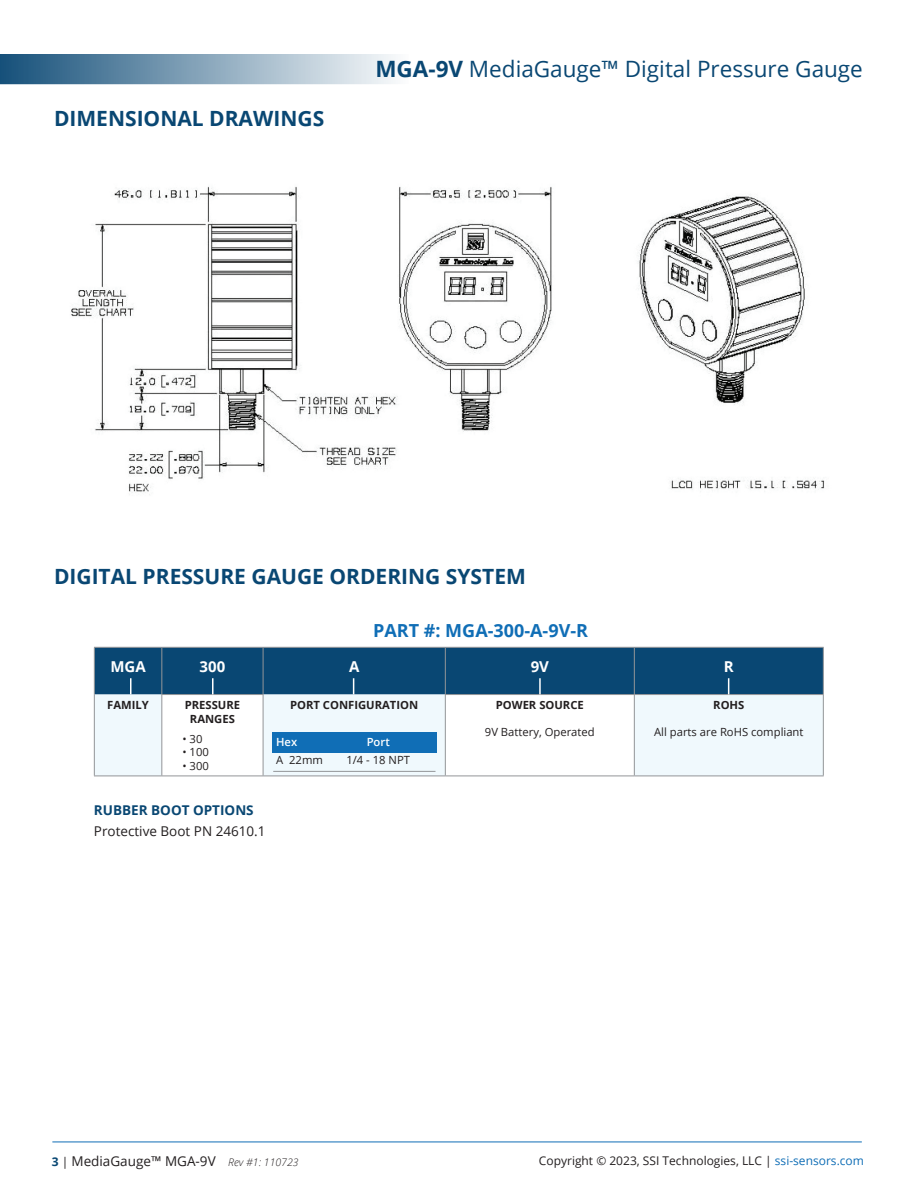
<style>
.page{position:relative;width:918px;height:1188px;background:#fff}
.page>*{position:absolute;margin:0;border:0;box-sizing:border-box;transform-origin:0 0}
.Page_Header{font:22.5px "Open Sans";color:#094773}
.t1{font:700 21px "Open Sans";color:#094773}
.t2{font:700 18px "Open Sans";color:#106eb6}
.t3{font:700 15px "Open Sans";color:#fff}
.t4{font:13.5px "Open Sans";color:#231f20}
.t5{font:700 13.5px "Open Sans";color:#094773}
.t6{font:12px "Open Sans";color:#231f20}
.t7{font:11.25px "Open Sans";color:#231f20}
.t8{font:700 11.25px/13.5px "Open Sans";color:#231f20;text-align:center}
.t9{font:600 11.25px "Open Sans";color:#fff}
.s1{font-weight:700}
.s2{font-weight:700;font-size:12px;color:#094773}
.s3{font-size:12px}
.s4{font-weight:300;font-style:italic;font-size:10.5px}
.s5{color:#106eb6}
</style>
<div class="page">
<hr style="left:52px;top:1142px;width:810px;height:1px;background:#106eb6">
<img style="left:71px;top:186px;width:754px;height:309px">
<svg style="left:0;top:54px;width:395px;height:30px;background:#84a3b9"></svg>
<svg style="left:95px;top:695px;width:728px;height:81px;fill:#f0f9fd"></svg>
<hr style="left:94px;top:695px;width:1px;height:81px;background:#939598">
<hr style="left:94px;top:776px;width:68px;height:1px;background:#939598">
<hr style="left:263px;top:776px;width:182px;height:1px;background:#939598">
<hr style="left:634px;top:647px;width:190px;height:1px;background:#939598">
<hr style="left:823px;top:648px;width:1px;height:46px;background:#939598">
<hr style="left:445px;top:695px;width:1px;height:81px;background:#939598">
<hr style="left:634px;top:694px;width:190px;height:1px;background:#939598">
<hr style="left:634px;top:695px;width:1px;height:81px;background:#939598">
<hr style="left:823px;top:695px;width:1px;height:81px;background:#939598">
<hr style="left:445px;top:776px;width:189px;height:1px;background:#939598">
<hr style="left:634px;top:776px;width:190px;height:1px;background:#939598">
<hr style="left:161px;top:695px;width:1px;height:81px;background:#939598">
<hr style="left:263px;top:695px;width:1px;height:81px;background:#939598">
<hr style="left:162px;top:776px;width:101px;height:1px;background:#939598">
<div style="left:272px;top:732px;width:165px;height:21px;background:#106eb6"></div>
<hr style="left:273px;top:771px;width:163px;height:1px;background:#939598">
<div style="left:94px;top:647px;width:729px;height:48px;background:#094773"></div>
<p class="t1" style="left:54px;top:104px;width:272px">DIMENSIONAL DRAWINGS</p>
<p class="Page_Header" style="left:375px;top:54px;width:489px"><span class="s1">MGA-9V</span> MediaGauge™ Digital Pressure Gauge</p>
<p class="t1" style="left:54px;top:562px;width:473px">DIGITAL PRESSURE GAUGE ORDERING SYSTEM</p>
<p class="t2" style="left:373px;top:618px;width:216px">PART #: MGA-300-A-9V-R</p>
<p class="t3" style="left:110px;top:656px;width:37px">MGA</p>
<p class="t3" style="left:200px;top:656px;width:27px">300</p>
<p class="t3" style="left:349px;top:656px;width:12px">A</p>
<p class="t3" style="left:531px;top:656px;width:20px">9V</p>
<p class="t3" style="left:724px;top:656px;width:11px">R</p>
<p class="t8" style="left:107px;top:698px;width:43px">FAMILY</p>
<p class="t8" style="left:185px;top:698px;width:57px">PRESSURE<br>RANGES</p>
<p class="t7" style="left:182px;top:731px;width:22px">• 30</p>
<p class="t7" style="left:182px;top:745px;width:28px">• 100</p>
<p class="t7" style="left:182px;top:758px;width:28px">• 300</p>
<p class="t8" style="left:290px;top:698px;width:130px">PORT CONFIGURATION</p>
<p class="t8" style="left:496px;top:698px;width:90px">POWER SOURCE</p>
<p class="t7" style="left:485px;top:724px;width:111px">9V Battery, Operated</p>
<p class="t8" style="left:713px;top:698px;width:33px">ROHS</p>
<p class="t7" style="left:654px;top:724px;width:151px">All parts are RoHS compliant</p>
<p class="t9" style="left:276px;top:734px;width:23px">Hex</p>
<p class="t9" style="left:367px;top:734px;width:25px">Port</p>
<p class="t7" style="left:276px;top:752px;width:48px">A 22mm</p>
<p class="t7" style="left:346px;top:752px;width:65px">1/4 - 18 NPT</p>
<p class="t5" style="left:94px;top:801px;width:161px">RUBBER BOOT OPTIONS</p>
<p class="t4" style="left:94px;top:822px;width:173px">Protective Boot PN 24610.1</p>
<p class="t4" style="left:52px;top:1152px;width:248px"><span class="s2">3</span> <span class="s3">|</span> MediaGauge™ MGA-9V <span class="s4">Rev #1: 110723</span></p>
<p class="t6" style="left:539px;top:1152px;width:327px">Copyright © 2023, SSI Technologies, LLC | <span class="s5">ssi-sensors.com</span></p>
</div>
